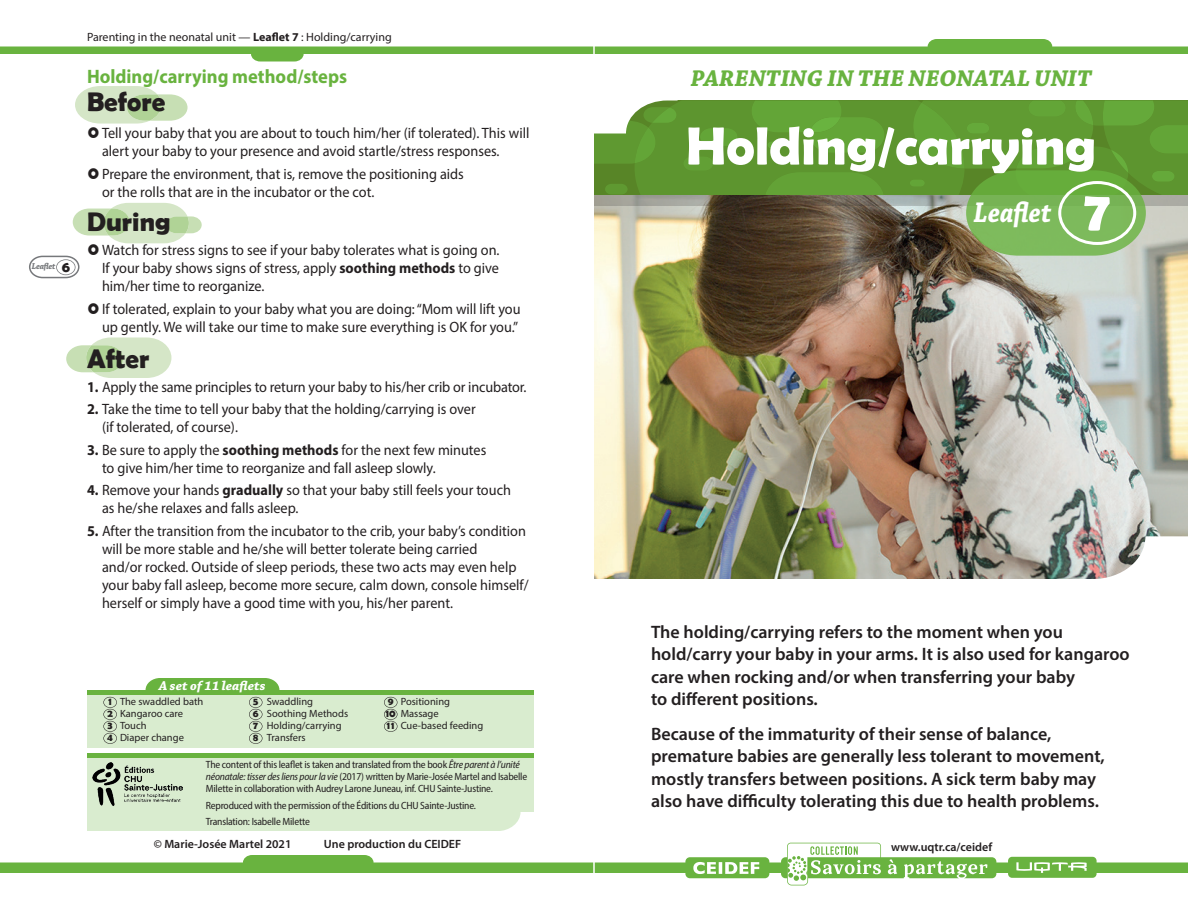
<style>
.page{position:relative;width:1188px;height:918px;background:#fff}
.page>*{position:absolute;margin:0;border:0;box-sizing:border-box;transform-origin:0 0}
.t1{font:700 55.5px "Berlin Sans FB Demi";color:#fff}
.t2{font:700 54px "Berlin Sans FB Demi";color:#fff}
.t3{font:italic 700 30px "Chaparral Pro";letter-spacing:.005em;color:#fff;scale:.84 1}
.t4{font:700 27px "Berlin Sans FB Demi";color:#231f20}
.t5{font:italic 700 24px "Chaparral Pro";color:#69b33f}
.t6{font:700 19.5px "Myriad Pro";color:#69b33f;scale:.95 1}
.t7{font:600 18px/22.5px "Myriad Pro";color:#231f20}
.t8{font:15px/18px "Myriad Pro";color:#231f20;scale:.95 1}
.t9{font:italic 700 13.5px "Chaparral Pro";color:#fff}
.t10{font:600 12px "Myriad Pro";color:#231f20}
.t11{font:12px "Myriad Pro";color:#231f20}
.t12{font:semi-condensed 10.5px/12px "Myriad Pro";letter-spacing:-.02em;color:#231f20}
.t13{font:10.5px/12px "Myriad Pro";color:#231f20}
.t14{font:700 10.5px/12px "Berlin Sans FB Demi";color:#231f20}
.t15{font:italic 700 9px "Chaparral Pro";letter-spacing:-.025em;color:#76787b;scale:.9 1}
.s1{font-family:"Berlin Sans FB Demi";font-style:normal;font-size:15px;color:#231f20}
.s2{font-weight:700}
.s3{font-family:"Berlin Sans FB Demi";font-weight:700}
.s4{font-style:italic}
</style>
<div class="page">
<div style="left:87px;top:758px;width:446px;height:73px;background:#d9eccf"></div>
<div style="left:87px;top:753px;width:446px;height:5px;background:#69b33f"></div>
<div style="left:87px;top:694px;width:446px;height:54px;background:#d9eccf"></div>
<div style="left:87px;top:678px;width:446px;height:16px;background:#69b33f"></div>
<svg style="left:66px;top:338px;width:105px;height:40px"></svg>
<img style="left:594px;top:256px;width:594px;height:323px">
<svg style="left:103px;top:697px;width:14px;height:47px"></svg>
<svg style="left:501px;top:812px;width:32px;height:19px"></svg>
<svg style="left:87px;top:678px;width:72px;height:12px"></svg>
<div style="left:266px;top:678px;width:267px;height:12px;background:#fff"></div>
<svg style="left:384px;top:697px;width:13px;height:35px"></svg>
<svg style="left:249px;top:697px;width:13px;height:47px"></svg>
<img style="left:93px;top:763px;width:90px;height:43px">
<svg style="left:781px;top:843px;width:215px;height:42px"></svg>
<div style="left:993px;top:863px;width:18px;height:10px;background:#69b33f"></div>
<div style="left:1091px;top:863px;width:97px;height:10px;background:#69b33f"></div>
<svg style="left:1008px;top:857px;width:89px;height:21px;background:#80be5c"></svg>
<div style="left:766px;top:863px;width:18px;height:10px;background:#69b33f"></div>
<svg style="left:0;top:855px;width:769px;height:23px"></svg>
<svg style="left:0;top:39px;width:1188px;height:23px"></svg>
<img style="left:1080px;top:536px;width:108px;height:43px">
<svg style="left:594px;top:100px;width:594px;height:156px;background:#72984b"></svg>
<svg style="left:75px;top:86px;width:113px;height:38px"></svg>
<svg style="left:29px;top:203px;width:173px;height:76px"></svg>
<p class="t15" style="left:32px;top:261px;width:44px">Leaflet <span class="s1">6</span></p>
<p class="t11" style="left:87px;top:29px;width:306px">Parenting in the neonatal unit — <span class="s2">Leaflet 7</span> : Holding/carrying</p>
<h3 class="t6" style="left:87px;top:64px;width:275px">Holding/carrying method/steps</h3>
<h3 class="t4" style="left:87px;top:86px;width:80px">Before</h3>
<p class="t8" style="left:102px;top:124px;width:451px">Tell your baby that you are about to touch him/her (if tolerated). This will alert your baby to your presence and avoid startle/stress responses.</p>
<p class="t8" style="left:102px;top:165px;width:383px">Prepare the environment, that is, remove the positioning aids or the rolls that are in the incubator or the cot.</p>
<h3 class="t4" style="left:87px;top:206px;width:85px">During</h3>
<p class="t8" style="left:102px;top:241px;width:420px;text-align:justify">Watch for stress signs to see if your baby tolerates what is going on.<br>If your baby shows signs of stress, apply <span class="s2">soothing methods</span> to give him/her time to reorganize.</p>
<p class="t8" style="left:102px;top:300px;width:442px">If tolerated, explain to your baby what you are doing: “Mom will lift you up gently. We will take our time to make sure everything is OK for you.”</p>
<h3 class="t4" style="left:87px;top:343px;width:64px">After</h3>
<p class="t8" style="left:87px;top:378px;width:464px"><span class="s2">1.</span> Apply the same principles to return your baby to his/her crib or incubator.</p>
<p class="t8" style="left:102px;top:400px;width:395px;text-indent:-15px"><span class="s2">2.</span> Take the time to tell your baby that the holding/carrying is over (if tolerated, of course).</p>
<p class="t8" style="left:102px;top:441px;width:406px;text-indent:-15px"><span class="s2">3.</span> Be sure to apply the <span class="s2">soothing methods</span> for the next few minutes to give him/her time to reorganize and fall asleep slowly.</p>
<p class="t8" style="left:102px;top:481px;width:432px;text-indent:-15px"><span class="s2">4.</span> Remove your hands <span class="s2">gradually</span> so that your baby still feels your touch as he/she relaxes and falls asleep.</p>
<p class="t8" style="left:102px;top:522px;width:451px;text-indent:-15px"><span class="s2">5.</span> After the transition from the incubator to the crib, your baby’s condition will be more stable and he/she will better tolerate being carried<br>and/or rocked. Outside of sleep periods, these two acts may even help your baby fall asleep, become more secure, calm down, console himself/ herself or simply have a good time with you, his/her parent.</p>
<p class="t9" style="left:159px;top:678px;width:108px">A set of 11 leaflets</p>
<p class="t13" style="left:120px;top:696px;width:85px">The swaddled bath<br>Kangaroo care<br>Touch<br>Diaper change</p>
<p class="t13" style="left:267px;top:696px;width:83px">Swaddling<br>Soothing Methods<br>Holding/carrying<br>Transfers</p>
<p class="t13" style="left:401px;top:696px;width:51px">Positioning</p>
<p class="t14" style="left:108px;top:696px;width:5px">1</p>
<p class="t14" style="left:253px;top:696px;width:7px">5</p>
<p class="t14" style="left:388px;top:696px;width:7px">9</p>
<p class="t13" style="left:401px;top:708px;width:40px">Massage</p>
<p class="t13" style="left:387px;top:720px;width:98px"><span class="s3">11</span> Cue-based feeding</p>
<p class="t12" style="left:206px;top:759px;width:323px">The content of this leaflet is taken and translated from the book <span class="s4">Être parent à l’unité néonatale: tisser des liens pour la vie</span> (2017) written by Marie-Josée Martel and Isabelle<br>Milette in collaboration with Audrey Larone Juneau, inf. CHU Sainte-Justine.</p>
<p class="t12" style="left:206px;top:797px;width:272px;line-height:16.5px">Reproduced with the permission of the Éditions du CHU Sainte-Justine.<br>Translation: Isabelle Milette</p>
<p class="t14" style="left:386px;top:708px;width:11px">10</p>
<p class="t14" style="left:253px;top:708px;width:7px">6</p>
<p class="t14" style="left:107px;top:708px;width:7px">2</p>
<p class="t14" style="left:107px;top:720px;width:7px">3<br>4</p>
<p class="t14" style="left:253px;top:720px;width:6px">7</p>
<p class="t14" style="left:253px;top:732px;width:7px">8</p>
<h3 class="t5" style="left:691px;top:64px;width:402px">PARENTING IN THE NEONATAL UNIT</h3>
<h2 class="t2" style="left:686px;top:115px;width:411px">Holding/carrying</h2>
<h1 class="t1" style="left:1084px;top:179px;width:28px">7</h1>
<h3 class="t3" style="left:974px;top:194px;width:94px">Leaflet</h3>
<p class="t7" style="left:651px;top:620px;width:480px">The holding/carrying refers to the moment when you hold/carry your baby in your arms. It is also used for kangaroo care when rocking and/or when transferring your baby<br>to different positions.</p>
<p class="t7" style="left:651px;top:722px;width:455px">Because of the immaturity of their sense of balance, premature babies are generally less tolerant to movement, mostly transfers between positions. A sick term baby may also have difficulty tolerating this due to health problems.</p>
<p class="t10" style="left:154px;top:837px;width:139px">© Marie-Josée Martel 2021</p>
<p class="t10" style="left:324px;top:837px;width:139px">Une production du CEIDEF</p>
<p class="t10" style="left:891px;top:839px;width:103px">www.uqtr.ca/ceidef</p>
</div>
